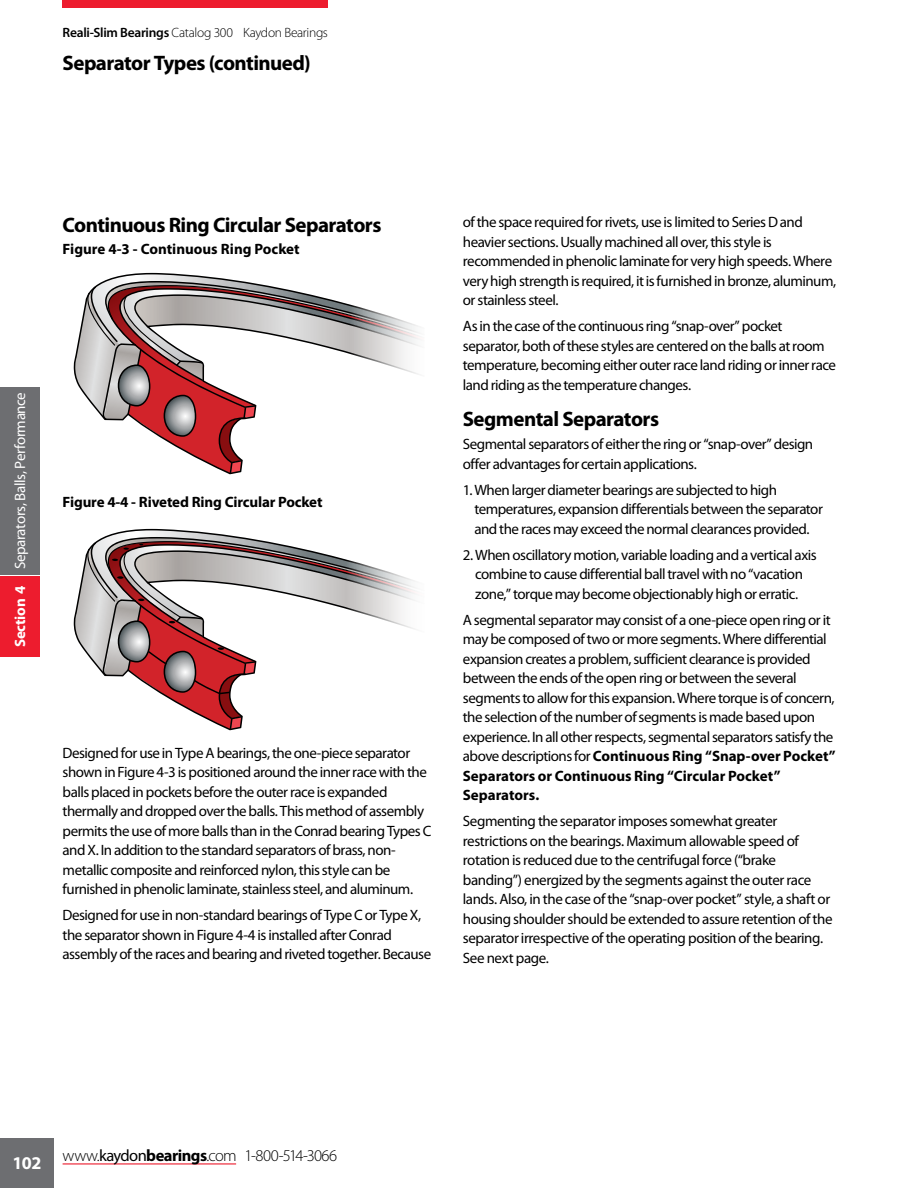
<style>
.page{position:relative;width:918px;height:1188px;background:#fff}
.page>*{position:absolute;margin:0;border:0;box-sizing:border-box;transform-origin:0 0}
.t1{font:700 21px "Myriad Pro";letter-spacing:-.03em;color:#000}
.t2{font:700 18px "Myriad Pro";color:#fff}
.t3{font:300 16.5px "Myriad Pro";letter-spacing:-.035em;color:#000}
.t4{font:15px/19.5px "Myriad Pro";letter-spacing:-.03em;color:#000}
.t5{font:700 15px "Myriad Pro";letter-spacing:-.01em;color:#000}
.t6{font:15px "Myriad Pro";letter-spacing:-.025em;color:#fff}
.t7{font:300 13.5px "Myriad Pro";letter-spacing:-.02em;color:#000}
.s1{font-weight:600}
.s2{font-weight:700}
.s3{font-weight:400}
</style>
<div class="page">
<div style="left:0;top:1138px;width:54px;height:50px;background:#6d6e71"></div>
<div style="left:0;top:576px;width:40px;height:81px;background:#ed1c2e"></div>
<div style="left:0;top:387px;width:40px;height:188px;background:#6d6e71"></div>
<div style="left:63px;top:0;width:265px;height:8px;background:#ed1c2e"></div>
<hr style="left:63px;top:1163px;width:173px;height:2px;background:#ed1c2e">
<svg style="left:74px;top:274px;width:345px;height:200px"></svg>
<svg style="left:74px;top:530px;width:341px;height:200px"></svg>
<p class="t7" style="left:63px;top:25px;width:267px"><span class="s1">Reali-Slim Bearings</span> Catalog 300 Kaydon Bearings</p>
<h1 class="t1" style="left:63px;top:51px;width:250px">Separator Types (continued)</h1>
<p class="t6" style="left:12px;top:647px;width:257px;rotate:-90deg"><span class="s2">Section 4</span> Separators, Balls, Performance</p>
<h1 class="t1" style="left:63px;top:213px;width:320px">Continuous Ring Circular Separators</h1>
<p class="t5" style="left:63px;top:241px;width:239px">Figure 4-3 - Continuous Ring Pocket</p>
<p class="t5" style="left:63px;top:494px;width:261px">Figure 4-4 - Riveted Ring Circular Pocket</p>
<p class="t4" style="left:63px;top:743px;width:370px">Designed for use in Type A bearings, the one-piece separator shown in Figure 4-3 is positioned around the inner race with the balls placed in pockets before the outer race is expanded thermally and dropped over the balls. This method of assembly permits the use of more balls than in the Conrad bearing Types C and X. In addition to the standard separators of brass, non&shy;metallic composite and reinforced nylon, this style can be furnished in phenolic laminate, stainless steel, and aluminum.</p>
<p class="t4" style="left:63px;top:906px;width:370px">Designed for use in non-standard bearings of Type C or Type X, the separator shown in Figure 4-4 is installed after Conrad assembly of the races and bearing and riveted together. Because</p>
<p class="t4" style="left:463px;top:213px;width:375px">of the space required for rivets, use is limited to Series D and heavier sections. Usually machined all over, this style is recommended in phenolic laminate for very high speeds. Where very high strength is required, it is furnished in bronze, aluminum, or stainless steel.</p>
<p class="t4" style="left:463px;top:317px;width:375px">As in the case of the continuous ring “snap-over” pocket separator, both of these styles are centered on the balls at room temperature, becoming either outer race land riding or inner race land riding as the temperature changes.</p>
<h1 class="t1" style="left:463px;top:408px;width:198px">Segmental Separators</h1>
<p class="t4" style="left:463px;top:435px;width:352px">Segmental separators of either the ring or “snap-over” design offer advantages for certain applications.</p>
<p class="t4" style="left:474px;top:480px;width:350px;text-indent:-12px">1. When larger diameter bearings are subjected to high temperatures, expansion differentials between the separator and the races may exceed the normal clearances provided.</p>
<p class="t4" style="left:463px;top:545px;width:355px;text-align:center">2. When oscillatory motion, variable loading and a vertical axis combine to cause differential ball travel with no “vacation zone,” torque may become objectionably high or erratic.</p>
<p class="t4" style="left:463px;top:610px;width:374px">A segmental separator may consist of a one-piece open ring or it may be composed of two or more segments. Where differential expansion creates a problem, sufficient clearance is provided between the ends of the open ring or between the several segments to allow for this expansion. Where torque is of concern, the selection of the number of segments is made based upon experience. In all other respects, segmental separators satisfy the above descriptions for <span class="s2">Continuous Ring “Snap-over Pocket” Separators or Continuous Ring “Circular Pocket” Separators.</span></p>
<p class="t4" style="left:463px;top:812px;width:371px">Segmenting the separator imposes somewhat greater restrictions on the bearings. Maximum allowable speed of rotation is reduced due to the centrifugal force (“brake banding”) energized by the segments against the outer race lands. Also, in the case of the “snap-over pocket” style, a shaft or housing shoulder should be extended to assure retention of the separator irrespective of the operating position of the bearing.<br>See next page.</p>
<p class="t2" style="left:13px;top:1153px;width:30px">102</p>
<p class="t3" style="left:63px;top:1146px;width:276px">www.<span class="s3">kaydon</span><span class="s2">bearings</span>.com 1-800-514-3066</p>
</div>
